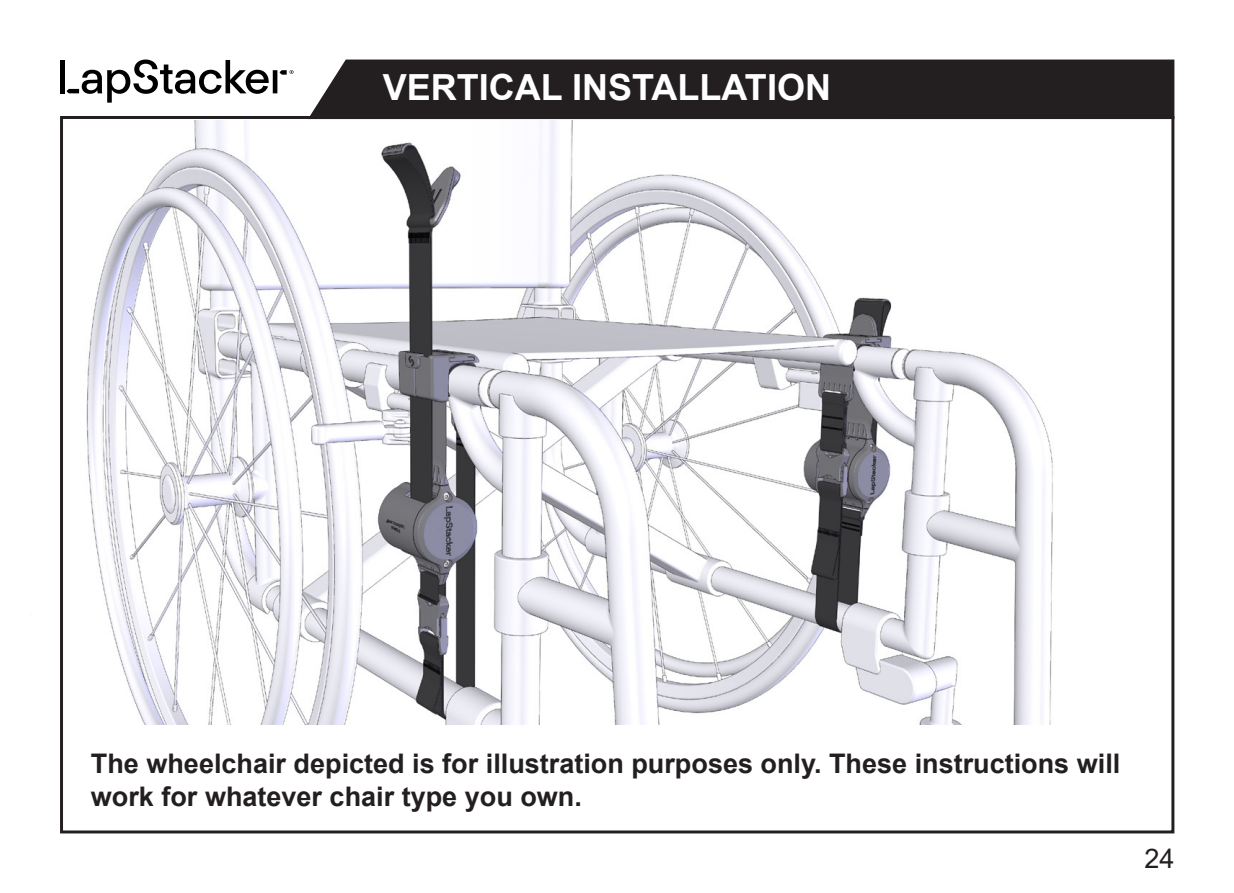
<style>
.page{position:relative;width:1234px;height:893px;background:#fff}
.page>*{position:absolute;margin:0;border:0;box-sizing:border-box;transform-origin:0 0}
.t1{font:700 36px "Arial";color:#fff}
.t2{font:700 27px/32.4px "Arial";color:#231f20}
.t3{font:27px "Arial";color:#231f20}
</style>
<div class="page">
<img style="left:86px;top:120px;width:967px;height:604px">
<svg style="left:305px;top:59px;width:870px;height:62px;background:#312d2e"></svg>
<hr style="left:60px;top:60px;width:4px;height:33px;background:#000">
<svg style="left:67px;top:60px;width:226px;height:43px"></svg>
<p class="t1" style="left:382px;top:62px;width:449px">VERTICAL INSTALLATION</p>
<p class="t2" style="left:91px;top:748px;width:1030px">The wheelchair depicted is for illustration purposes only. These instructions will work for whatever chair type you own.</p>
<p class="t3" style="left:1144px;top:840px;width:32px">24</p>
</div>
